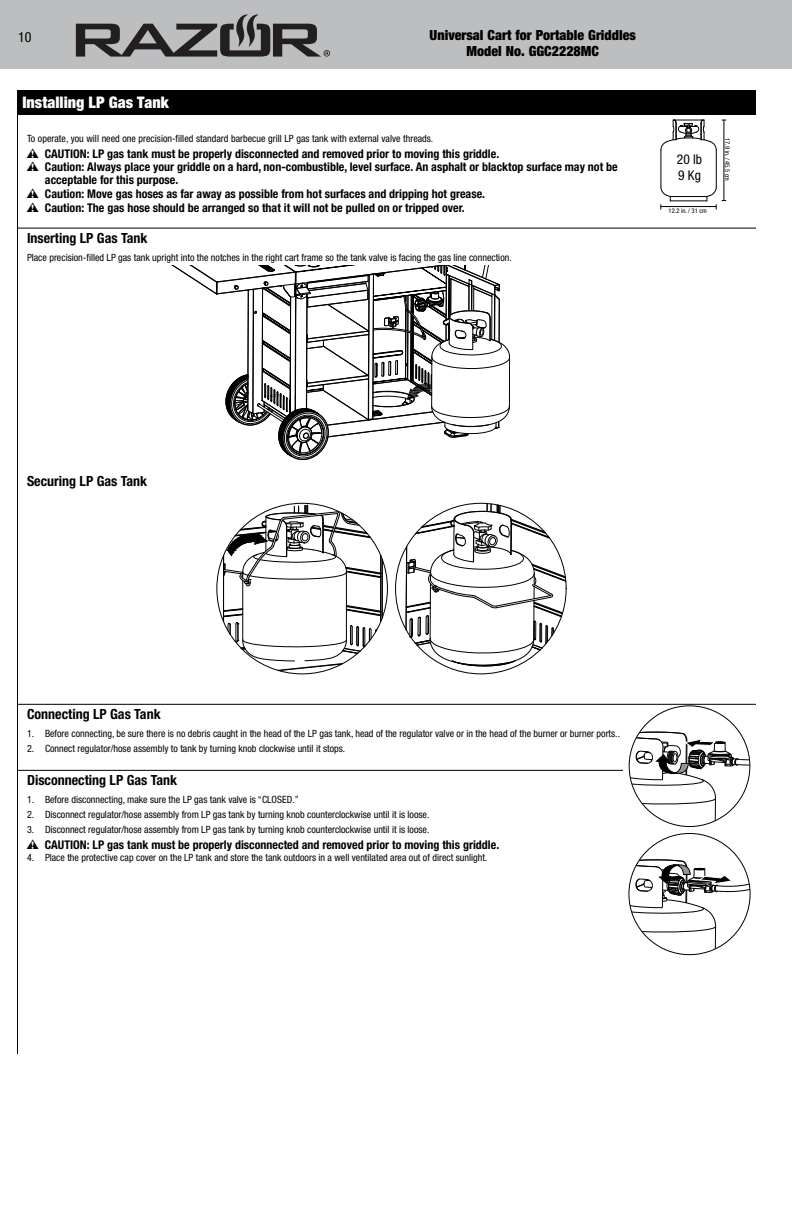
<style>
.page{position:relative;width:792px;height:1224px;background:#fff}
.page>*{position:absolute;margin:0;border:0;box-sizing:border-box;transform-origin:0 0}
.t1{font:900 condensed 16px "Helvetica Neue LT Std";color:#fff}
.t2{font:700 condensed 14px "Helvetica Neue LT Std";color:#000}
.t3{font:900 condensed 14px/16.9px "Helvetica Neue LT Std";color:#000;text-align:center}
.t4{font:condensed 14px "Helvetica Neue LT Std";color:#000}
.t5{font:condensed 13.5px/16.2px "Helvetica Neue";color:#000}
.t6{font:700 condensed 12px "Helvetica Neue LT Std";color:#000}
.t7{font:condensed 10px "Helvetica Neue LT Std";color:#000}
.t8{font:condensed 6.5px "Helvetica Neue";color:#000}
.s1{font-family:"Warnings";font-weight:400;font-stretch:normal}
</style>
<div class="page">
<div style="left:0;top:0;width:792px;height:69px;background:#bcbec0"></div>
<svg style="left:76px;top:14px;width:214px;height:43px"></svg>
<hr style="left:18px;top:228px;width:738px;height:1px;background:#000">
<hr style="left:18px;top:704px;width:738px;height:1px;background:#000">
<hr style="left:18px;top:770px;width:605px;height:1px;background:#000">
<div style="left:18px;top:90px;width:738px;height:25px;background:#000"></div>
<svg style="left:290px;top:23px;width:466px;height:243px"></svg>
<svg style="left:173px;top:266px;width:393px;height:405px"></svg>
<hr style="left:670px;top:201px;width:37px;height:1px;background:#000">
<hr style="left:670px;top:196px;width:37px;height:1px;background:#000">
<svg style="left:661px;top:120px;width:55px;height:30px"></svg>
<hr style="left:661px;top:150px;width:1px;height:37px;background:#000">
<hr style="left:716px;top:150px;width:1px;height:37px;background:#000">
<svg style="left:661px;top:187px;width:10px;height:23px"></svg>
<hr style="left:661px;top:206px;width:55px;height:1px;background:#000">
<svg style="left:707px;top:187px;width:19px;height:23px"></svg>
<hr style="left:724px;top:120px;width:1px;height:81px;background:#000">
<hr style="left:17px;top:90px;width:1px;height:964px;background:#000">
<svg style="left:630px;top:732px;width:120px;height:89px"></svg>
<svg style="left:630px;top:859px;width:120px;height:90px"></svg>
<h2 class="t4" style="left:18px;top:29px;width:15px">10</h2>
<h2 class="t3" style="left:430px;top:26px;width:208px">Universal Cart for Portable Griddles<br>Model No. GGC2228MC</h2>
<h1 class="t1" style="left:22px;top:93px;width:148px">Installing LP Gas Tank</h1>
<p class="t7" style="left:27px;top:132px;width:408px">To operate, you will need one precision-filled standard barbecue grill LP gas tank with external valve threads.</p>
<p class="t6" style="left:27px;top:146px;width:474px"><span class="s1">W</span> CAUTION: LP gas tank must be properly disconnected and removed prior to moving this griddle.</p>
<p class="t6" style="left:27px;top:160px;width:592px"><span class="s1">W</span> Caution: Always place your griddle on a hard, non-combustible, level surface. An asphalt or blacktop surface may not be</p>
<p class="t6" style="left:45px;top:173px;width:135px">acceptable for this purpose.</p>
<p class="t6" style="left:27px;top:186px;width:460px"><span class="s1">W</span> Caution: Move gas hoses as far away as possible from hot surfaces and dripping hot grease.</p>
<p class="t6" style="left:27px;top:200px;width:439px"><span class="s1">W</span> Caution: The gas hose should be arranged so that it will not be pulled on or tripped over.</p>
<h2 class="t2" style="left:27px;top:229px;width:122px">Inserting LP Gas Tank</h2>
<p class="t7" style="left:27px;top:251px;width:486px">Place precision-filled LP gas tank upright into the notches in the right cart frame so the tank valve is facing the gas line connection.</p>
<h3 class="t5" style="left:677px;top:151px;width:27px">20 lb<br>9 Kg</h3>
<p class="t8" style="left:669px;top:207px;width:40px">12.2 in. / 31 cm</p>
<p class="t8" style="left:731px;top:138px;width:45px;rotate:90deg">17.9 in. / 45.5 cm</p>
<h2 class="t2" style="left:27px;top:473px;width:122px">Securing LP Gas Tank</h2>
<h2 class="t2" style="left:27px;top:706px;width:135px">Connecting LP Gas Tank</h2>
<p class="t7" style="left:27px;top:728px;width:595px">1. Before connecting, be sure there is no debris caught in the head of the LP gas tank, head of the regulator valve or in the head of the burner or burner ports..</p>
<p class="t7" style="left:27px;top:743px;width:320px">2. Connect regulator/hose assembly to tank by turning knob clockwise until it stops.</p>
<h2 class="t2" style="left:27px;top:772px;width:152px">Disconnecting LP Gas Tank</h2>
<p class="t7" style="left:27px;top:794px;width:273px">1. Before disconnecting, make sure the LP gas tank valve is “CLOSED.”</p>
<p class="t7" style="left:27px;top:809px;width:404px">2. Disconnect regulator/hose assembly from LP gas tank by turning knob counterclockwise until it is loose.</p>
<p class="t7" style="left:27px;top:823px;width:404px">3. Disconnect regulator/hose assembly from LP gas tank by turning knob counterclockwise until it is loose.</p>
<p class="t6" style="left:27px;top:837px;width:474px"><span class="s1">W</span> CAUTION: LP gas tank must be properly disconnected and removed prior to moving this griddle.</p>
<p class="t7" style="left:27px;top:852px;width:462px">4. Place the protective cap cover on the LP tank and store the tank outdoors in a well ventilated area out of direct sunlight.</p>
</div>
